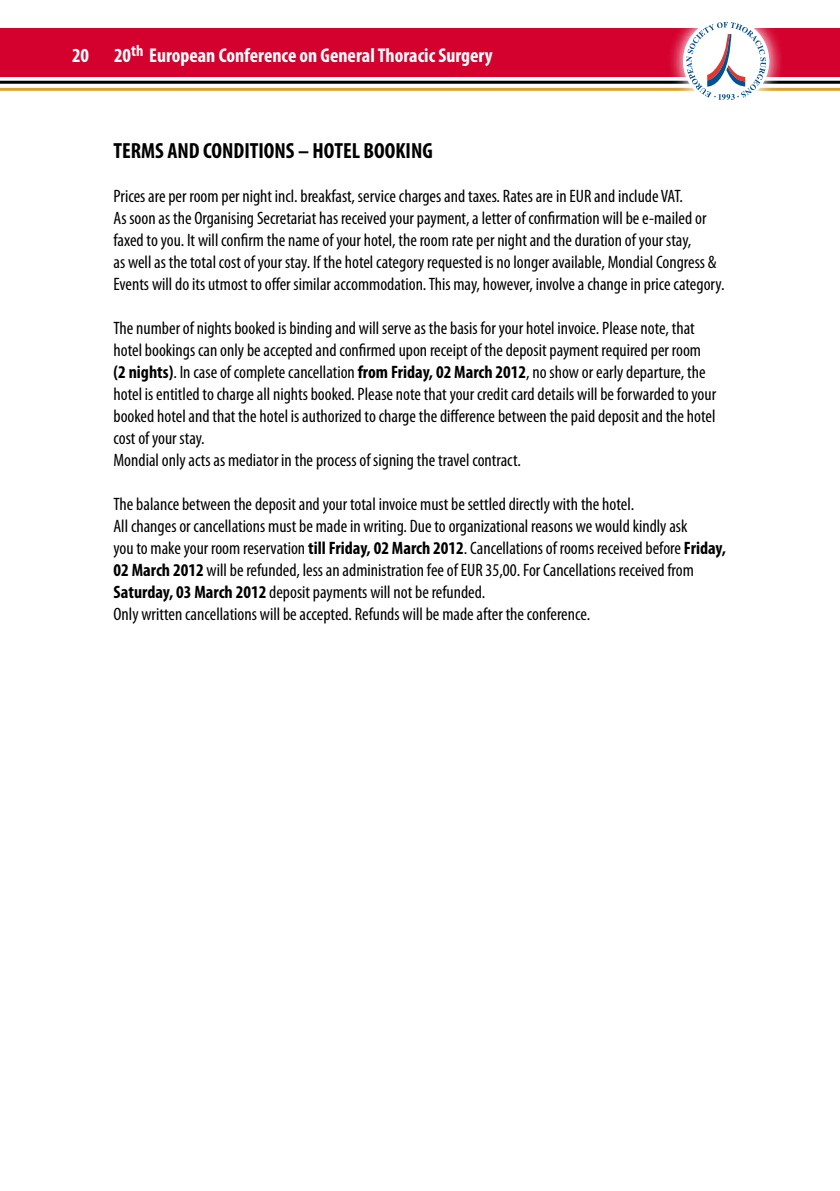
<style>
.page{position:relative;width:840px;height:1191px;background:#fff}
.page>*{position:absolute;margin:0;border:0;box-sizing:border-box;transform-origin:0 0}
.t1{font:700 condensed 22px "Myriad Pro";color:#000}
.t2{font:700 condensed 20px "Myriad Pro";color:#fff}
.t3{font:condensed 18px/22px "Myriad Pro";color:#000}
.s1{font-weight:700}
</style>
<div class="page">
<div style="left:0;top:28px;width:839px;height:49px;background:#d4002d"></div>
<hr style="left:0;top:88px;width:839px;height:3px;background:#d9a12d">
<hr style="left:0;top:81px;width:839px;height:3px;background:#000">
<div style="left:667px;top:3px;width:116px;height:116px;background:#fff;opacity:.95"></div>
<div style="left:682px;top:18px;width:86px;height:86px;background:#fff;border-radius:50%"></div>
<svg style="left:685px;top:22px;width:80px;height:78px"></svg>
<p class="t2" style="left:72px;top:43px;width:422px">20 20<sup>th</sup> European Conference on General Thoracic Surgery</p>
<p class="t1" style="left:113px;top:137px;width:320px">TERMS AND CONDITIONS – HOTEL BOOKING</p>
<p class="t3" style="left:113px;top:185px;width:612px">Prices are per room per night incl. breakfast, service charges and taxes. Rates are in EUR and include VAT.<br>As soon as the Organising Secretariat has received your payment, a letter of confirmation will be e-mailed or faxed to you. It will confirm the name of your hotel, the room rate per night and the duration of your stay,<br>as well as the total cost of your stay. If the hotel category requested is no longer available, Mondial Congress &amp; Events will do its utmost to offer similar accommodation. This may, however, involve a change in price category.</p>
<p class="t3" style="left:113px;top:317px;width:603px">The number of nights booked is binding and will serve as the basis for your hotel invoice. Please note, that hotel bookings can only be accepted and confirmed upon receipt of the deposit payment required per room <span class="s1">(2 nights)</span>. In case of complete cancellation <span class="s1">from Friday, 02 March 2012</span>, no show or early departure, the hotel is entitled to charge all nights booked. Please note that your credit card details will be forwarded to your booked hotel and that the hotel is authorized to charge the difference between the paid deposit and the hotel cost of your stay.<br>Mondial only acts as mediator in the process of signing the travel contract.</p>
<p class="t3" style="left:113px;top:493px;width:613px">The balance between the deposit and your total invoice must be settled directly with the hotel.<br>All changes or cancellations must be made in writing. Due to organizational reasons we would kindly ask<br>you to make your room reservation <span class="s1">till Friday, 02 March 2012</span>. Cancellations of rooms received before <span class="s1">Friday, 02 March 2012</span> will be refunded, less an administration fee of EUR 35,00. For Cancellations received from <span class="s1">Saturday, 03 March 2012</span> deposit payments will not be refunded.<br>Only written cancellations will be accepted. Refunds will be made after the conference.</p>
</div>
